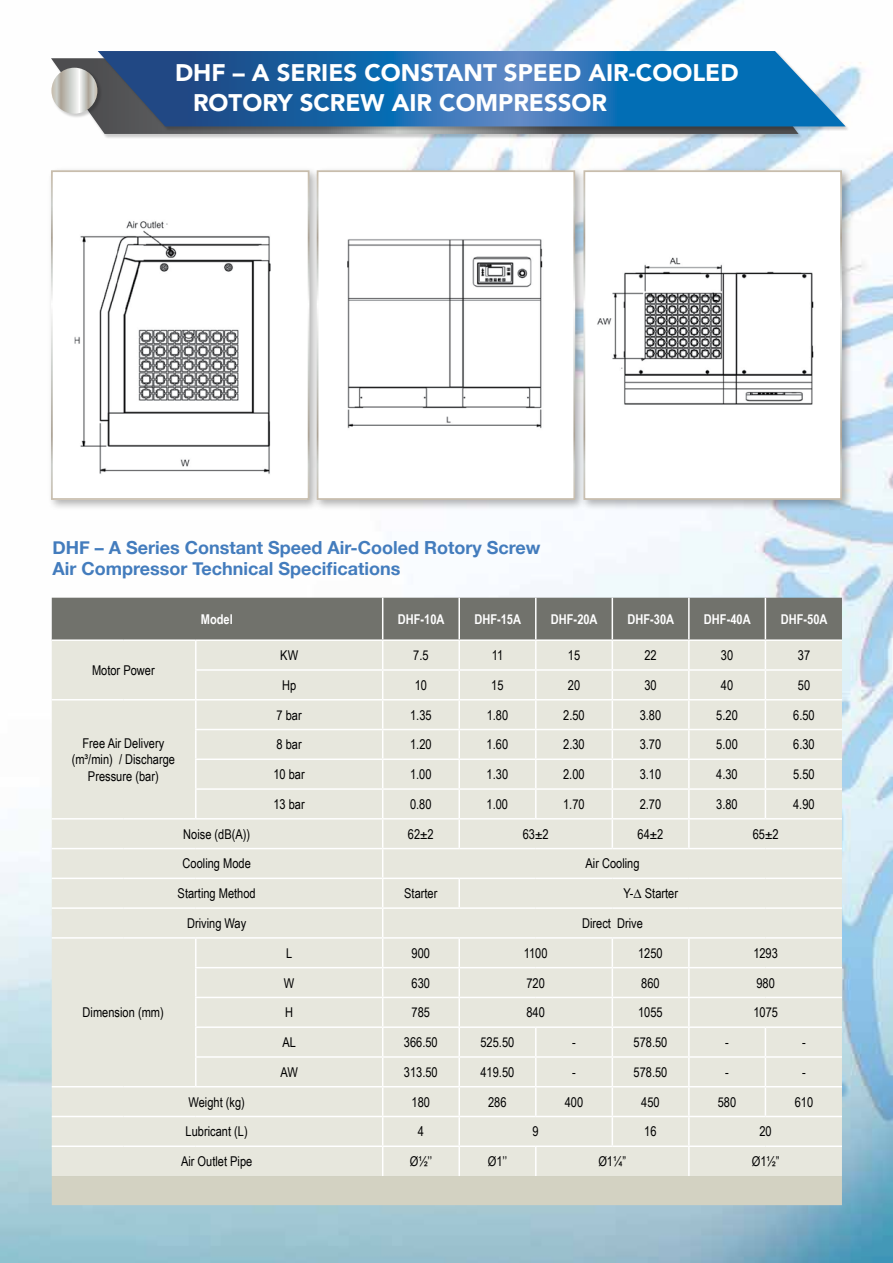
<style>
.page{position:relative;width:893px;height:1263px;background:#fff}
.page>*{position:absolute;margin:0;border:0;box-sizing:border-box;transform-origin:0 0}
.t1{font:900 24px/30px "Avenir";color:#fff}
.t2{font:700 18px/21px "Helvetica Neue";color:#437cbd}
.t3{font:13.5px/16.5px "Arial Narrow";color:#000;text-align:center}
.t4{font:700 13.5px "Arial Narrow";color:#fff}
</style>
<div class="page">
<img style="left:0;top:0;width:893px;height:1263px">
<svg style="left:52px;top:598px;width:790px;height:607px"></svg>
<hr style="left:612px;top:1145px;width:77px;height:2px;background:#fff">
<hr style="left:689px;top:1145px;width:76px;height:2px;background:#fff">
<hr style="left:688px;top:1147px;width:2px;height:29px;background:#fff">
<hr style="left:765px;top:1145px;width:77px;height:2px;background:#fff">
<div style="left:51px;top:58px;width:752px;height:81px;background:#000;opacity:.2"></div>
<svg style="left:51px;top:58px;width:747px;height:76px"></svg>
<div style="left:98px;top:51px;width:752px;height:80px;background:#000;opacity:.2"></div>
<svg style="left:98px;top:51px;width:748px;height:75px"></svg>
<div style="left:51px;top:68px;width:51px;height:50px;background:#000;opacity:.2"></div>
<svg style="left:51px;top:68px;width:46px;height:46px"></svg>
<div style="left:47px;top:166px;width:274px;height:345px;background:#000;opacity:.3"></div>
<div style="left:52px;top:171px;width:257px;height:328px;background:#fff"></div>
<img style="left:74px;top:221px;width:197px;height:253px">
<div style="left:51px;top:170px;width:258px;height:330px;border:2px solid #fff"></div>
<div style="left:312px;top:166px;width:274px;height:345px;background:#000;opacity:.3"></div>
<div style="left:318px;top:171px;width:256px;height:328px;background:#fff"></div>
<img style="left:347px;top:239px;width:196px;height:190px">
<div style="left:317px;top:170px;width:258px;height:330px;border:2px solid #fff"></div>
<div style="left:579px;top:166px;width:274px;height:345px;background:#000;opacity:.3"></div>
<div style="left:584px;top:171px;width:257px;height:328px;background:#fff"></div>
<img style="left:597px;top:257px;width:217px;height:148px">
<div style="left:583px;top:170px;width:259px;height:330px;border:2px solid #fff"></div>
<h1 class="t1" style="left:193px;top:57px;width:547px;text-indent:-18px">DHF – A SERIES CONSTANT SPEED AIR-COOLED<br>ROTORY SCREW AIR COMPRESSOR</h1>
<h2 class="t2" style="left:53px;top:537px;width:490px">DHF – A Series Constant Speed Air-Cooled Rotory Screw<br>Air Compressor Technical Specifications</h2>
<p class="t4" style="left:201px;top:609px;width:33px">Model</p>
<p class="t4" style="left:398px;top:609px;width:48px">DHF-10A</p>
<p class="t4" style="left:474px;top:609px;width:48px">DHF-15A</p>
<p class="t4" style="left:551px;top:609px;width:48px">DHF-20A</p>
<p class="t4" style="left:627px;top:609px;width:48px">DHF-30A</p>
<p class="t4" style="left:704px;top:609px;width:48px">DHF-40A</p>
<p class="t4" style="left:781px;top:609px;width:48px">DHF-50A</p>
<p class="t3" style="left:92px;top:661px;width:64px">Motor Power</p>
<p class="t3" style="left:72px;top:734px;width:105px">Free Air Delivery (m³/min) / Discharge<br>Pressure (bar)</p>
<p class="t3" style="left:280px;top:646px;width:19px">KW</p>
<p class="t3" style="left:413px;top:646px;width:17px">7.5</p>
<p class="t3" style="left:492px;top:646px;width:13px">11</p>
<p class="t3" style="left:568px;top:646px;width:14px">15</p>
<p class="t3" style="left:644px;top:646px;width:14px">22</p>
<p class="t3" style="left:721px;top:646px;width:14px">30</p>
<p class="t3" style="left:798px;top:646px;width:14px">37</p>
<p class="t3" style="left:282px;top:676px;width:16px">Hp</p>
<p class="t3" style="left:415px;top:676px;width:14px">10</p>
<p class="t3" style="left:491px;top:676px;width:14px">15</p>
<p class="t3" style="left:568px;top:676px;width:14px">20</p>
<p class="t3" style="left:644px;top:676px;width:14px">30</p>
<p class="t3" style="left:721px;top:676px;width:14px">40</p>
<p class="t3" style="left:798px;top:676px;width:14px">50</p>
<p class="t3" style="left:277px;top:706px;width:27px">7 bar</p>
<p class="t3" style="left:410px;top:706px;width:23px">1.35</p>
<p class="t3" style="left:487px;top:706px;width:23px">1.80</p>
<p class="t3" style="left:563px;top:706px;width:23px">2.50</p>
<p class="t3" style="left:640px;top:706px;width:23px">3.80</p>
<p class="t3" style="left:716px;top:706px;width:23px">5.20</p>
<p class="t3" style="left:793px;top:706px;width:23px">6.50</p>
<p class="t3" style="left:277px;top:736px;width:27px">8 bar</p>
<p class="t3" style="left:410px;top:736px;width:23px">1.20</p>
<p class="t3" style="left:487px;top:736px;width:23px">1.60</p>
<p class="t3" style="left:563px;top:736px;width:23px">2.30</p>
<p class="t3" style="left:640px;top:736px;width:23px">3.70</p>
<p class="t3" style="left:716px;top:736px;width:23px">5.00</p>
<p class="t3" style="left:793px;top:736px;width:23px">6.30</p>
<p class="t3" style="left:273px;top:766px;width:33px">10 bar</p>
<p class="t3" style="left:410px;top:766px;width:23px">1.00</p>
<p class="t3" style="left:487px;top:766px;width:23px">1.30</p>
<p class="t3" style="left:563px;top:766px;width:23px">2.00</p>
<p class="t3" style="left:640px;top:766px;width:23px">3.10</p>
<p class="t3" style="left:716px;top:766px;width:23px">4.30</p>
<p class="t3" style="left:793px;top:766px;width:23px">5.50</p>
<p class="t3" style="left:273px;top:795px;width:33px">13 bar</p>
<p class="t3" style="left:410px;top:795px;width:23px">0.80</p>
<p class="t3" style="left:487px;top:795px;width:23px">1.00</p>
<p class="t3" style="left:563px;top:795px;width:23px">1.70</p>
<p class="t3" style="left:640px;top:795px;width:23px">2.70</p>
<p class="t3" style="left:716px;top:795px;width:23px">3.80</p>
<p class="t3" style="left:793px;top:795px;width:23px">4.90</p>
<p class="t3" style="left:83px;top:1004px;width:83px">Dimension (mm)</p>
<p class="t3" style="left:183px;top:825px;width:69px">Noise (dB(A))</p>
<p class="t3" style="left:408px;top:825px;width:27px">62±2</p>
<p class="t3" style="left:523px;top:825px;width:27px">63±2</p>
<p class="t3" style="left:637px;top:825px;width:27px">64±2</p>
<p class="t3" style="left:753px;top:825px;width:27px">65±2</p>
<p class="t3" style="left:183px;top:855px;width:70px">Cooling Mode</p>
<p class="t3" style="left:585px;top:855px;width:56px">Air Cooling</p>
<p class="t3" style="left:178px;top:885px;width:80px">Starting Method</p>
<p class="t3" style="left:404px;top:885px;width:35px">Starter</p>
<p class="t3" style="left:623px;top:885px;width:56px">Y-∆ Starter</p>
<p class="t3" style="left:187px;top:914px;width:61px">Driving Way</p>
<p class="t3" style="left:582px;top:914px;width:62px">Direct Drive</p>
<p class="t3" style="left:286px;top:944px;width:8px">L</p>
<p class="t3" style="left:412px;top:944px;width:20px">900</p>
<p class="t3" style="left:524px;top:944px;width:25px">1100</p>
<p class="t3" style="left:638px;top:944px;width:26px">1250</p>
<p class="t3" style="left:753px;top:944px;width:26px">1293</p>
<p class="t3" style="left:284px;top:974px;width:12px">W</p>
<p class="t3" style="left:412px;top:974px;width:20px">630</p>
<p class="t3" style="left:526px;top:974px;width:20px">720</p>
<p class="t3" style="left:641px;top:974px;width:20px">860</p>
<p class="t3" style="left:756px;top:974px;width:20px">980</p>
<p class="t3" style="left:285px;top:1004px;width:9px">H</p>
<p class="t3" style="left:412px;top:1004px;width:20px">785</p>
<p class="t3" style="left:526px;top:1004px;width:20px">840</p>
<p class="t3" style="left:638px;top:1004px;width:26px">1055</p>
<p class="t3" style="left:753px;top:1004px;width:26px">1075</p>
<p class="t3" style="left:283px;top:1033px;width:15px">AL</p>
<p class="t3" style="left:404px;top:1033px;width:35px">366.50</p>
<p class="t3" style="left:480px;top:1033px;width:35px">525.50</p>
<p class="t3" style="left:572px;top:1033px;width:5px">-</p>
<p class="t3" style="left:633px;top:1033px;width:35px">578.50</p>
<p class="t3" style="left:725px;top:1033px;width:5px">-</p>
<p class="t3" style="left:802px;top:1033px;width:5px">-</p>
<p class="t3" style="left:280px;top:1063px;width:19px">AW</p>
<p class="t3" style="left:404px;top:1063px;width:35px">313.50</p>
<p class="t3" style="left:480px;top:1063px;width:35px">419.50</p>
<p class="t3" style="left:572px;top:1063px;width:5px">-</p>
<p class="t3" style="left:633px;top:1063px;width:35px">578.50</p>
<p class="t3" style="left:725px;top:1063px;width:5px">-</p>
<p class="t3" style="left:802px;top:1063px;width:5px">-</p>
<p class="t3" style="left:189px;top:1093px;width:58px">Weight (kg)</p>
<p class="t3" style="left:412px;top:1093px;width:20px">180</p>
<p class="t3" style="left:488px;top:1093px;width:20px">286</p>
<p class="t3" style="left:565px;top:1093px;width:20px">400</p>
<p class="t3" style="left:641px;top:1093px;width:20px">450</p>
<p class="t3" style="left:718px;top:1093px;width:20px">580</p>
<p class="t3" style="left:795px;top:1093px;width:20px">610</p>
<p class="t3" style="left:186px;top:1123px;width:64px">Lubricant (L)</p>
<p class="t3" style="left:418px;top:1123px;width:8px">4</p>
<p class="t3" style="left:533px;top:1123px;width:8px">9</p>
<p class="t3" style="left:644px;top:1123px;width:14px">16</p>
<p class="t3" style="left:759px;top:1123px;width:14px">20</p>
<p class="t3" style="left:181px;top:1152px;width:73px">Air Outlet Pipe</p>
<p class="t3" style="left:410px;top:1152px;width:24px">Ø½’’</p>
<p class="t3" style="left:488px;top:1152px;width:21px">Ø1’’</p>
<p class="t3" style="left:598px;top:1152px;width:29px">Ø1¼”</p>
<p class="t3" style="left:752px;top:1152px;width:29px">Ø1½”</p>
</div>
